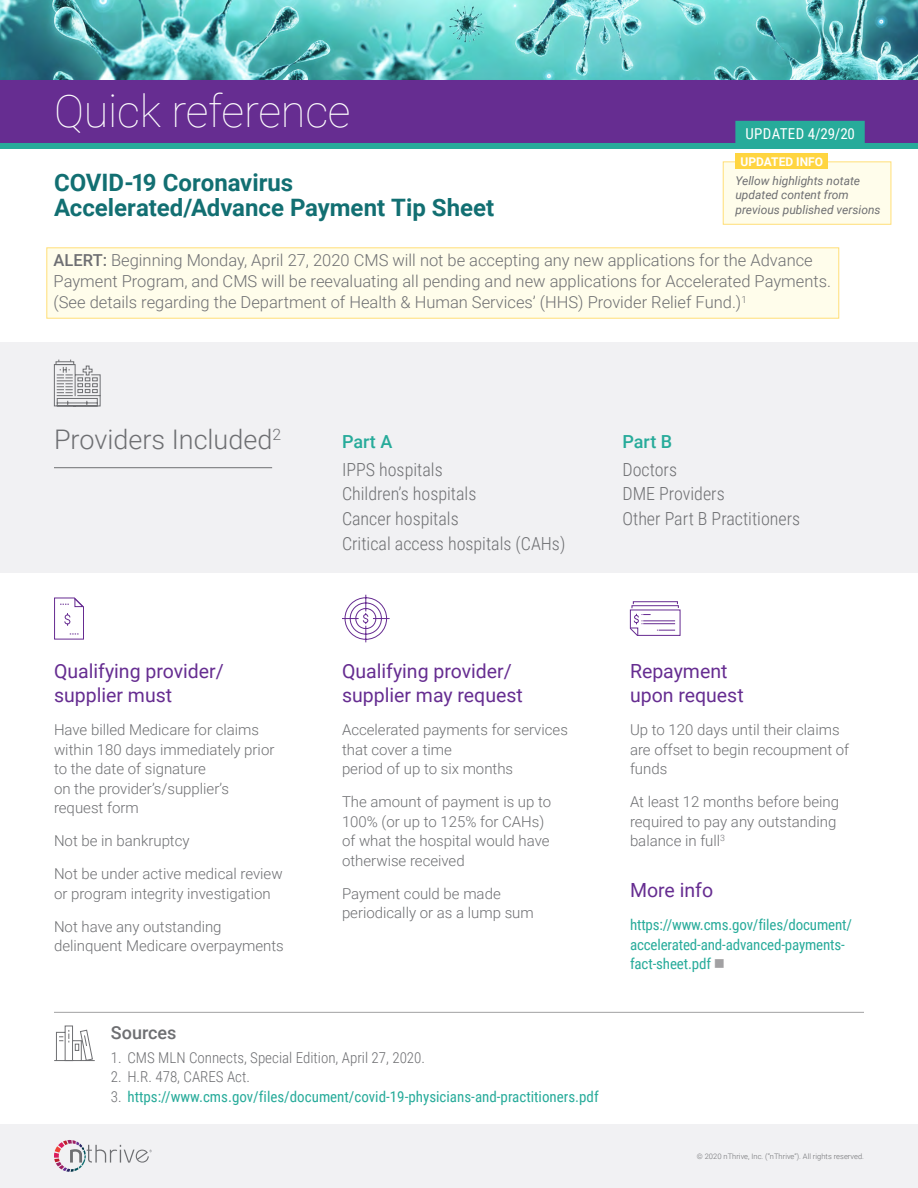
<style>
.page{position:relative;width:918px;height:1188px;background:#fff}
.page>*{position:absolute;margin:0;border:0;box-sizing:border-box;transform-origin:0 0}
.t1{font:100 45px "Roboto";letter-spacing:-.005em;color:#fff}
.t2{font:300 27px "Roboto";color:#6e6f72}
.t3{font:700 24px/25.5px "Roboto";color:#126f72}
.t4{font:19.5px/24px "Roboto";color:#662d91}
.t5{font:300 18px "Roboto Condensed";color:#6e6f72}
.t6{font:500 18px "Roboto";color:#27ab9a}
.t7{font:500 18px "Roboto";color:#6e6f72}
.t8{font:300 16.5px/21px "Roboto";color:#6e6f72}
.t9{font:300 15px/19.5px "Roboto";color:#6e6f72}
.t10{font:15px/19.5px "Roboto Condensed";letter-spacing:-.01em;color:#27ab9a}
.t11{font:300 15px "Roboto Condensed";color:#6e6f72}
.t12{font:15px "Roboto Condensed";letter-spacing:.02em;color:#fff}
.t13{font:italic 12px/14.2px "Roboto";color:#6e6f72}
.t14{font:700 12px "Roboto";color:#fff}
.t15{font:300 7.5px "Roboto";letter-spacing:.005em;color:#6e6f72}
.s1{font-weight:500}
.s2{color:#a2a1a3}
.s3{font-weight:300;color:#6e6f72}
</style>
<div class="page">
<div style="left:0;top:80px;width:918px;height:67px;background:#662d91"></div>
<img style="left:0;top:0;width:918px;height:80px">
<div style="left:0;top:1124px;width:918px;height:64px;background:#f1f1f3"></div>
<svg style="left:54px;top:1140px;width:98px;height:32px"></svg>
<div style="left:0;top:343px;width:918px;height:230px;background:#f1f1f3"></div>
<div style="left:46px;top:247px;width:793px;height:72px;background:#fffdeb;border:1px solid #ffdf77"></div>
<hr style="left:54px;top:467px;width:218px;height:1px;background:#6e6f72">
<hr style="left:54px;top:1012px;width:810px;height:1px;background:#a2a1a3">
<svg style="left:54px;top:359px;width:47px;height:48px"></svg>
<svg style="left:54px;top:597px;width:30px;height:43px"></svg>
<svg style="left:342px;top:594px;width:48px;height:49px"></svg>
<svg style="left:630px;top:601px;width:51px;height:35px"></svg>
<svg style="left:54px;top:1025px;width:41px;height:36px"></svg>
<div style="left:0;top:143px;width:918px;height:6px;background:#27ab9a"></div>
<div style="left:736px;top:122px;width:128px;height:23px;background:#27ab9a"></div>
<div style="left:735px;top:121px;width:130px;height:25px;border:2px solid #27ab9a"></div>
<div style="left:723px;top:161px;width:168px;height:64px;background:#fffdeb;border:1px solid #ffdf77"></div>
<div style="left:735px;top:154px;width:93px;height:15px;background:#ffd540"></div>
<h1 class="t1" style="left:54px;top:79px;width:298px">Quick reference</h1>
<h3 class="t3" style="left:54px;top:168px;width:442px">COVID-19 Coronavirus<br>Accelerated/Advance Payment Tip Sheet</h3>
<p class="t12" style="left:745px;top:123px;width:111px">UPDATED 4/29/20</p>
<p class="t13" style="left:735px;top:173px;width:147px">Yellow highlights notate updated content from previous published versions</p>
<p class="t14" style="left:741px;top:153px;width:84px">UPDATED INFO</p>
<p class="t8" style="left:54px;top:249px;width:779px"><span class="s1">ALERT:</span> Beginning Monday, April 27, 2020 CMS will not be accepting any new applications for the Advance<br>Payment Program, and CMS will be reevaluating all pending and new applications for Accelerated Payments. (See details regarding the Department of Health &amp; Human Services’ (HHS) Provider Relief Fund.)<sup>1</sup></p>
<h2 class="t2" style="left:54px;top:420px;width:229px">Providers Included<sup>2</sup></h2>
<h3 class="t4" style="left:54px;top:659px;width:171px">Qualifying provider/ supplier must</h3>
<p class="t9" style="left:54px;top:720px;width:222px">Have billed Medicare for claims within 180 days immediately prior to the date of signature<br>on the provider’s/supplier’s request form</p>
<p class="t9" style="left:54px;top:831px;width:137px">Not be in bankruptcy</p>
<p class="t9" style="left:54px;top:864px;width:230px">Not be under active medical review or program integrity investigation</p>
<p class="t9" style="left:54px;top:916px;width:231px">Not have any outstanding delinquent Medicare overpayments</p>
<p class="t6" style="left:342px;top:429px;width:52px">Part A</p>
<p class="t6" style="left:622px;top:429px;width:51px">Part B</p>
<p class="t5" style="left:342px;top:457px;width:102px">IPPS hospitals</p>
<p class="t5" style="left:622px;top:457px;width:56px">Doctors</p>
<p class="t5" style="left:342px;top:481px;width:136px">Children’s hospitals</p>
<p class="t5" style="left:622px;top:481px;width:104px">DME Providers</p>
<p class="t5" style="left:342px;top:506px;width:118px">Cancer hospitals</p>
<p class="t5" style="left:622px;top:506px;width:179px">Other Part B Practitioners</p>
<p class="t5" style="left:342px;top:531px;width:225px">Critical access hospitals (CAHs)</p>
<h3 class="t4" style="left:342px;top:659px;width:182px">Qualifying provider/ supplier may request</h3>
<p class="t9" style="left:342px;top:720px;width:227px">Accelerated payments for services that cover a time<br>period of up to six months</p>
<p class="t9" style="left:342px;top:792px;width:211px">The amount of payment is up to<br>100% (or up to 125% for CAHs) of what the hospital would have otherwise received</p>
<p class="t9" style="left:342px;top:883px;width:193px">Payment could be made periodically or as a lump sum</p>
<h3 class="t4" style="left:630px;top:659px;width:115px">Repayment upon request</h3>
<p class="t9" style="left:630px;top:720px;width:221px">Up to 120 days until their claims are offset to begin recoupment of funds</p>
<p class="t9" style="left:630px;top:792px;width:211px">At least 12 months before being required to pay any outstanding balance in full<sup>3</sup></p>
<h3 class="t4" style="left:630px;top:878px;width:85px">More info</h3>
<p class="t10" style="left:630px;top:915px;width:224px">https://www.cms.gov/files/document/ accelerated-and-advanced-payments&shy;fact-sheet.pdf <span class="s2">■</span></p>
<p class="t7" style="left:111px;top:1020px;width:67px">Sources</p>
<p class="t11" style="left:111px;top:1047px;width:316px">1. CMS MLN Connects, Special Edition, April 27, 2020.</p>
<p class="t11" style="left:111px;top:1067px;width:141px">2. H.R. 478, CARES Act.</p>
<p class="t10" style="left:111px;top:1086px;width:489px"><span class="s3">3.</span> https://www.cms.gov/files/document/covid-19-physicians-and-practitioners.pdf</p>
<p class="t15" style="left:697px;top:1151px;width:169px">© 2020 nThrive, Inc. (“nThrive”). All rights reserved.</p>
</div>
